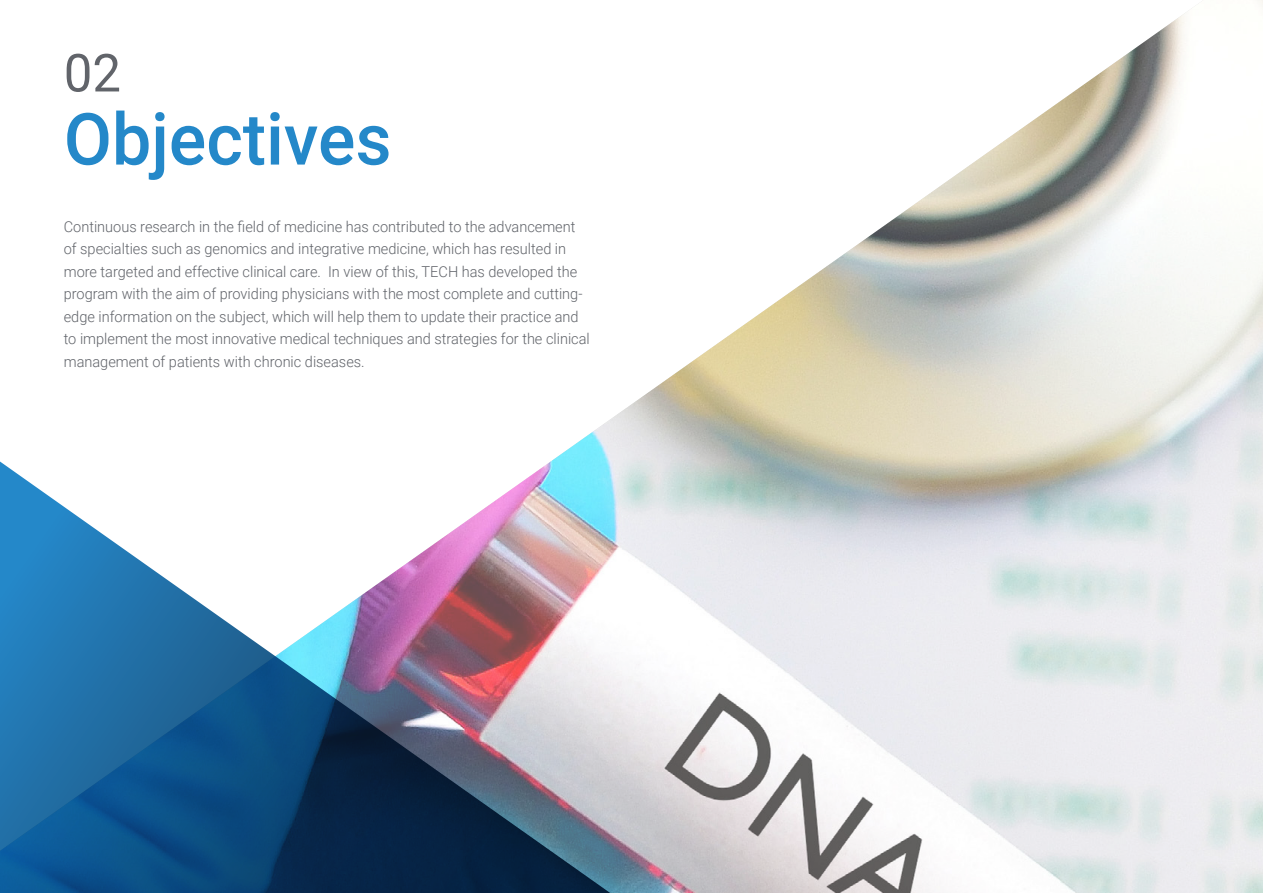
<style>
.page{position:relative;width:1263px;height:893px;background:#fff}
.page>*{position:absolute;margin:0;border:0;box-sizing:border-box;transform-origin:0 0}
.t1{font:500 72px "Roboto";color:#2488c9}
.t2{font:52.5px "Roboto";color:#61646a}
.t3{font:300 15px/22.5px "Roboto";color:#61646a}
</style>
<div class="page">
<img style="left:573px;top:0;width:690px;height:893px">
<svg style="left:0;top:446px;width:640px;height:447px"></svg>
<h2 class="t2" style="left:64px;top:36px;width:59px">02</h2>
<h1 class="t1" style="left:64px;top:89px;width:329px">Objectives</h1>
<p class="t3" style="left:64px;top:214px;width:528px">Continuous research in the field of medicine has contributed to the advancement of specialties such as genomics and integrative medicine, which has resulted in more targeted and effective clinical care. In view of this, TECH has developed the program with the aim of providing physicians with the most complete and cutting&shy;edge information on the subject, which will help them to update their practice and to implement the most innovative medical techniques and strategies for the clinical management of patients with chronic diseases.</p>
</div>
